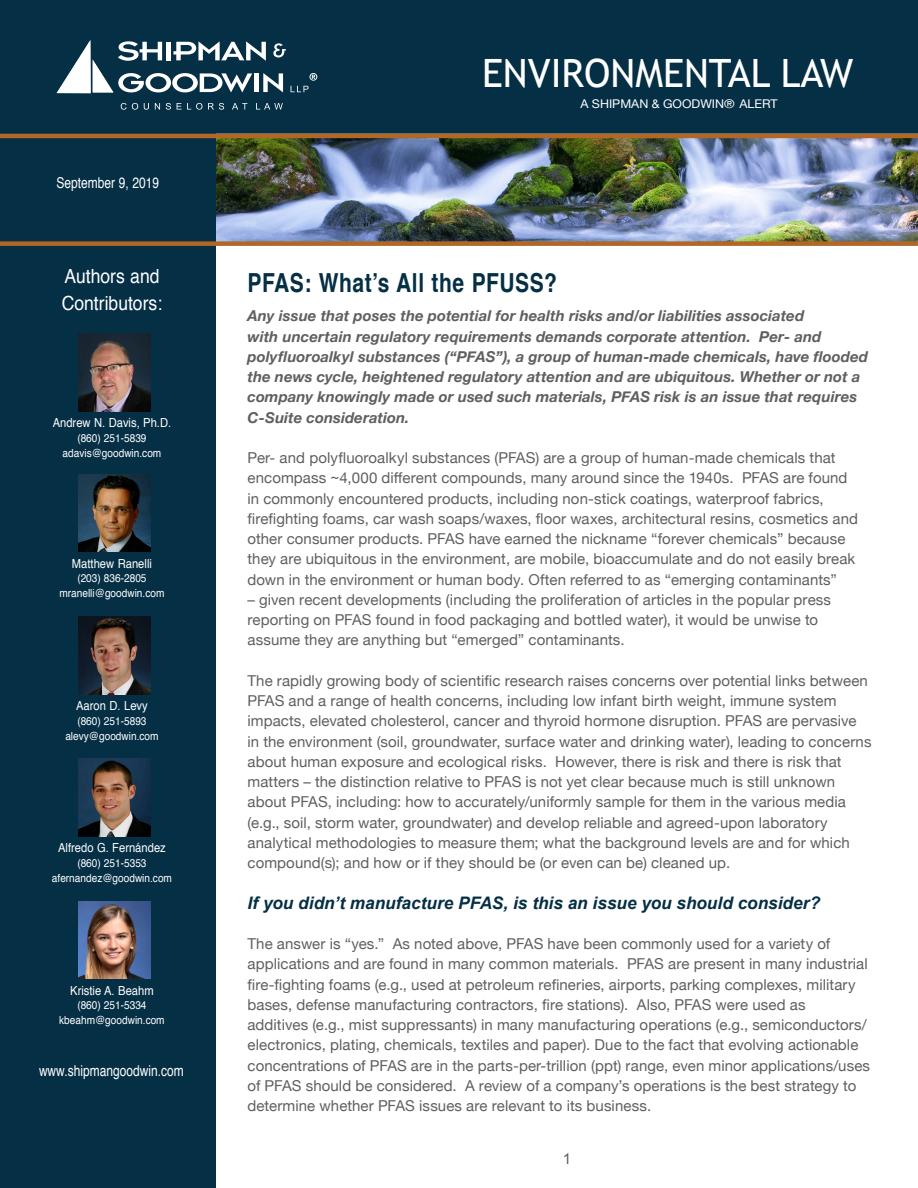
<style>
.page{position:relative;width:918px;height:1188px;background:#fff}
.page>*{position:absolute;margin:0;border:0;box-sizing:border-box;transform-origin:0 0}
.t1{font:39px "Trebuchet MS";color:#fff}
.t2{font:700 26.25px "Helvetica";letter-spacing:.025em;color:#052f45;scale:.8 1}
.t3{font:19.5px/27.8px "Helvetica";color:#fff;scale:.9 1}
.t4{font:italic 700 17.25px "Arial";letter-spacing:-.005em;color:#052f45}
.t5{font:15px/20.2px "Helvetica Neue";letter-spacing:.005em;color:#5f5f62}
.t6{font:italic 700 15px/20.2px "Helvetica Neue";letter-spacing:.005em;color:#5f5f62}
.t7{font:15px "Helvetica";color:#fff;scale:.8 1}
.t8{font:15px "Arial";color:#5f5f62}
.t9{font:12.45px "Helvetica";color:#fff;scale:.9 1}
.t10{font:12px "Helvetica Neue";color:#fff;scale:1.04 1}
.t11{font:11.25px/15px "Helvetica";color:#fff;text-align:center;scale:.9 1}
</style>
<div class="page">
<img style="left:216px;top:138px;width:702px;height:103px">
<div style="left:0;top:0;width:216px;height:1188px;background:#052f45"></div>
<div style="left:0;top:0;width:918px;height:134px;background:#052f45"></div>
<svg style="left:121px;top:103px;width:17px;height:7px"></svg>
<svg style="left:155px;top:103px;width:5px;height:7px"></svg>
<svg style="left:166px;top:103px;width:5px;height:7px"></svg>
<svg style="left:177px;top:103px;width:25px;height:7px"></svg>
<svg style="left:208px;top:103px;width:16px;height:7px"></svg>
<svg style="left:256px;top:103px;width:27px;height:7px"></svg>
<svg style="left:55px;top:40px;width:262px;height:54px"></svg>
<hr style="left:166px;top:42px;width:4px;height:18px;background:#fff">
<div style="left:254px;top:73px;width:5px;height:19px;background:#fff"></div>
<div style="left:0;top:241px;width:918px;height:5px;background:#b16827"></div>
<hr style="left:0;top:134px;width:918px;height:4px;background:#b16827">
<svg style="left:144px;top:103px;width:5px;height:7px"></svg>
<svg style="left:232px;top:103px;width:15px;height:7px"></svg>
<img style="left:78px;top:334px;width:72px;height:77px">
<img style="left:78px;top:474px;width:72px;height:78px">
<img style="left:78px;top:617px;width:72px;height:77px">
<img style="left:78px;top:759px;width:72px;height:77px">
<img style="left:78px;top:901px;width:72px;height:78px">
<p class="t7" style="left:56px;top:171px;width:130px">September 9, 2019</p>
<h3 class="t3" style="left:62px;top:263px;width:113px">Authors and<br>Contributors:</h3>
<p class="t9" style="left:53px;top:413px;width:133px">Andrew N. Davis, Ph.D.</p>
<p class="t11" style="left:63px;top:431px;width:111px">(860) 251-5839 adavis@goodwin.com</p>
<p class="t9" style="left:72px;top:554px;width:90px">Matthew Ranelli</p>
<p class="t11" style="left:60px;top:571px;width:118px">(203) 836-2805 mranelli@goodwin.com</p>
<p class="t9" style="left:76px;top:696px;width:81px">Aaron D. Levy</p>
<p class="t11" style="left:65px;top:714px;width:105px">(860) 251-5893 alevy@goodwin.com</p>
<p class="t9" style="left:58px;top:838px;width:121px">Alfredo G. Fernández</p>
<p class="t11" style="left:52px;top:856px;width:135px">(860) 251-5353 afernandez@goodwin.com</p>
<p class="t9" style="left:70px;top:981px;width:94px">Kristie A. Beahm</p>
<p class="t11" style="left:59px;top:998px;width:119px">(860) 251-5334 kbeahm@goodwin.com</p>
<p class="t7" style="left:39px;top:1059px;width:182px">www.shipmangoodwin.com</p>
<p class="t1" style="left:482px;top:50px;width:373px">ENVIRONMENTAL LAW</p>
<p class="t10" style="left:580px;top:95px;width:191px">A SHIPMAN &amp; GOODWIN® ALERT</p>
<h2 class="t2" style="left:248px;top:261px;width:389px">PFAS: What’s All the PFUSS?</h2>
<p class="t6" style="left:248px;top:306px;width:575px">Any issue that poses the potential for health risks and/or liabilities associated with uncertain regulatory requirements demands corporate attention. Per- and</p>
<p class="t6" style="left:248px;top:347px;width:622px">polyfluoroalkyl substances (“PFAS”), a group of human-made chemicals, have flooded the news cycle, heightened regulatory attention and are ubiquitous. Whether or not a company knowingly made or used such materials, PFAS risk is an issue that requires C-Suite consideration.</p>
<p class="t5" style="left:248px;top:449px;width:612px">Per- and polyfluoroalkyl substances (PFAS) are a group of human-made chemicals that encompass ~4,000 different compounds, many around since the 1940s. PFAS are found in commonly encountered products, including non-stick coatings, waterproof fabrics, firefighting foams, car wash soaps/waxes, floor waxes, architectural resins, cosmetics and other consumer products. PFAS have earned the nickname “forever chemicals” because they are ubiquitous in the environment, are mobile, bioaccumulate and do not easily break down in the environment or human body. Often referred to as “emerging contaminants”</p>
<p class="t5" style="left:248px;top:590px;width:585px">– given recent developments (including the proliferation of articles in the popular press reporting on PFAS found in food packaging and bottled water), it would be unwise to assume they are anything but “emerged” contaminants.</p>
<p class="t5" style="left:248px;top:671px;width:626px">The rapidly growing body of scientific research raises concerns over potential links between PFAS and a range of health concerns, including low infant birth weight, immune system impacts, elevated cholesterol, cancer and thyroid hormone disruption. PFAS are pervasive in the environment (soil, groundwater, surface water and drinking water), leading to concerns about human exposure and ecological risks. However, there is risk and there is risk that matters – the distinction relative to PFAS is not yet clear because much is still unknown about PFAS, including: how to accurately/uniformly sample for them in the various media (e.g., soil, storm water, groundwater) and develop reliable and agreed-upon laboratory analytical methodologies to measure them; what the background levels are and for which compound(s); and how or if they should be (or even can be) cleaned up.</p>
<h4 class="t4" style="left:248px;top:891px;width:574px">If you didn’t manufacture PFAS, is this an issue you should consider?</h4>
<p class="t5" style="left:248px;top:935px;width:624px">The answer is “yes.” As noted above, PFAS have been commonly used for a variety of applications and are found in many common materials. PFAS are present in many industrial fire-fighting foams (e.g., used at petroleum refineries, airports, parking complexes, military bases, defense manufacturing contractors, fire stations). Also, PFAS were used as<br>additives (e.g., mist suppressants) in many manufacturing operations (e.g., semiconductors/ electronics, plating, chemicals, textiles and paper). Due to the fact that evolving actionable concentrations of PFAS are in the parts-per-trillion (ppt) range, even minor applications/uses of PFAS should be considered. A review of a company’s operations is the best strategy to determine whether PFAS issues are relevant to its business.</p>
<p class="t8" style="left:563px;top:1149px;width:10px">1</p>
</div>
